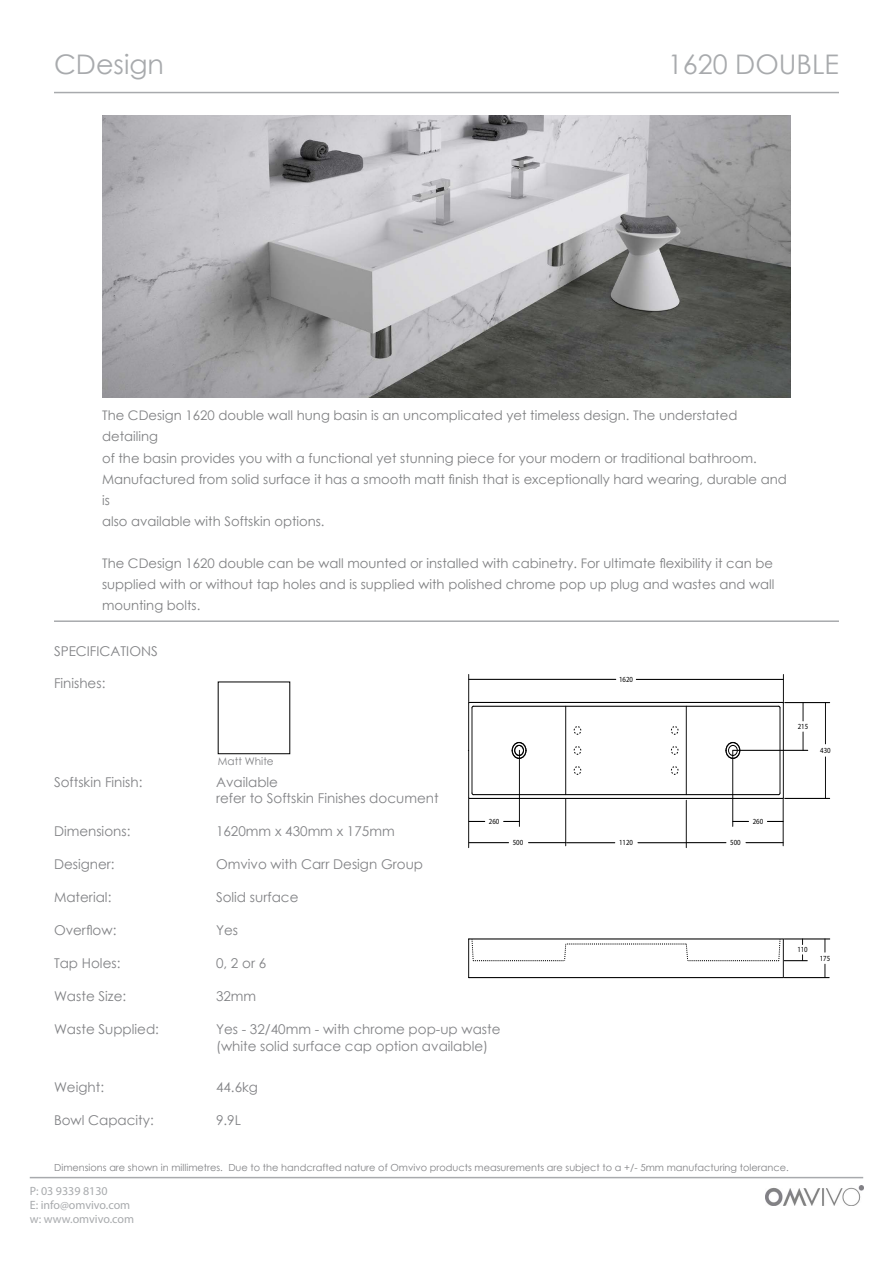
<style>
.page{position:relative;width:893px;height:1263px;background:#fff}
.page>*{position:absolute;margin:0;border:0;box-sizing:border-box;transform-origin:0 0}
.t1{font:27px "Century Gothic";color:#a8aaad}
.t2{font:13.5px/16.5px "Century Gothic";color:#818285}
.t3{font:13.2px/21px "Century Gothic";color:#7f8082}
.t4{font:12px/14.4px "Myriad Pro";color:#a8aaad}
.t5{font:10.5px "Century Gothic";color:#818285}
.t6{font:9.75px "Century Gothic";color:#818285}
.t7{font:300 7.8px "Helvetica Neue LT Com";color:#000;scale:.87 1}
</style>
<div class="page">
<hr style="left:30px;top:1177px;width:833px;height:1px;background:#a8aaad">
<hr style="left:54px;top:92px;width:785px;height:1px;background:#a8aaad">
<img style="left:766px;top:1186px;width:97px;height:20px">
<img style="left:102px;top:115px;width:689px;height:282px">
<hr style="left:54px;top:620px;width:785px;height:2px;background:#a8aaad">
<hr style="left:468px;top:939px;width:1px;height:38px;background:#000">
<hr style="left:783px;top:939px;width:1px;height:38px;background:#000">
<hr style="left:468px;top:703px;width:1px;height:95px;background:#000">
<hr style="left:472px;top:708px;width:1px;height:85px;background:#000">
<hr style="left:565px;top:706px;width:1px;height:89px;background:#000">
<hr style="left:469px;top:798px;width:314px;height:1px;background:#000">
<hr style="left:473px;top:794px;width:306px;height:1px;background:#000">
<hr style="left:473px;top:706px;width:306px;height:1px;background:#000">
<hr style="left:469px;top:702px;width:314px;height:1px;background:#000">
<hr style="left:686px;top:706px;width:1px;height:89px;background:#000">
<hr style="left:780px;top:708px;width:1px;height:85px;background:#000">
<hr style="left:783px;top:703px;width:1px;height:95px;background:#000">
<svg style="left:468px;top:793px;width:6px;height:6px"></svg>
<svg style="left:512px;top:742px;width:14px;height:17px"></svg>
<svg style="left:778px;top:793px;width:6px;height:6px"></svg>
<hr style="left:469px;top:977px;width:314px;height:1px;background:#000">
<svg style="left:726px;top:742px;width:14px;height:17px"></svg>
<div style="left:728px;top:745px;width:9px;height:11px;border:1px solid #000;border-radius:50%"></div>
<div style="left:515px;top:745px;width:9px;height:11px;border:1px solid #000;border-radius:50%"></div>
<svg style="left:468px;top:674px;width:6px;height:34px"></svg>
<svg style="left:778px;top:674px;width:6px;height:34px"></svg>
<hr style="left:636px;top:679px;width:147px;height:1px;background:#000">
<hr style="left:469px;top:679px;width:147px;height:1px;background:#000">
<hr style="left:732px;top:750px;width:1px;height:76px;background:#000">
<svg style="left:767px;top:821px;width:16px;height:1px"></svg>
<svg style="left:733px;top:821px;width:16px;height:1px"></svg>
<hr style="left:519px;top:750px;width:1px;height:76px;background:#000">
<svg style="left:504px;top:821px;width:15px;height:1px"></svg>
<svg style="left:469px;top:821px;width:16px;height:1px"></svg>
<hr style="left:565px;top:799px;width:1px;height:47px;background:#000">
<hr style="left:468px;top:799px;width:1px;height:49px;background:#000">
<hr style="left:528px;top:842px;width:38px;height:1px;background:#000">
<hr style="left:469px;top:842px;width:40px;height:1px;background:#000">
<hr style="left:783px;top:799px;width:1px;height:47px;background:#000">
<hr style="left:746px;top:842px;width:37px;height:1px;background:#000">
<hr style="left:686px;top:842px;width:40px;height:1px;background:#000">
<hr style="left:785px;top:702px;width:45px;height:1px;background:#000">
<hr style="left:733px;top:750px;width:75px;height:1px;background:#000">
<hr style="left:785px;top:798px;width:45px;height:1px;background:#000">
<hr style="left:825px;top:702px;width:1px;height:42px;background:#000">
<hr style="left:825px;top:757px;width:1px;height:41px;background:#000">
<svg style="left:803px;top:732px;width:1px;height:18px"></svg>
<svg style="left:803px;top:703px;width:1px;height:18px"></svg>
<hr style="left:686px;top:800px;width:1px;height:48px;background:#000">
<hr style="left:638px;top:842px;width:48px;height:1px;background:#000">
<hr style="left:566px;top:842px;width:49px;height:1px;background:#000">
<hr style="left:784px;top:939px;width:46px;height:1px;background:#000">
<hr style="left:784px;top:977px;width:45px;height:1px;background:#000">
<svg style="left:825px;top:939px;width:1px;height:13px"></svg>
<svg style="left:825px;top:964px;width:1px;height:13px"></svg>
<svg style="left:468px;top:939px;width:339px;height:22px"></svg>
<div style="left:574px;top:746px;width:7px;height:8px;border:1px dashed #000;border-radius:50%"></div>
<div style="left:671px;top:746px;width:7px;height:8px;border:1px dashed #000;border-radius:50%"></div>
<div style="left:574px;top:766px;width:7px;height:8px;border:1px dashed #000;border-radius:50%"></div>
<div style="left:671px;top:766px;width:7px;height:8px;border:1px dashed #000;border-radius:50%"></div>
<div style="left:574px;top:726px;width:7px;height:8px;border:1px dashed #000;border-radius:50%"></div>
<div style="left:671px;top:726px;width:7px;height:8px;border:1px dashed #000;border-radius:50%"></div>
<h1 class="t1" style="left:54px;top:46px;width:112px">CDesign</h1>
<h1 class="t1" style="left:668px;top:46px;width:172px">1620 DOUBLE</h1>
<p class="t3" style="left:102px;top:405px;width:686px">The CDesign 1620 double wall hung basin is an uncomplicated yet timeless design. The understated detailing<br>of the basin provides you with a functional yet stunning piece for your modern or traditional bathroom.<br>Manufactured from solid surface it has a smooth matt finish that is exceptionally hard wearing, durable and is<br>also available with Softskin options.</p>
<p class="t3" style="left:102px;top:552px;width:674px;text-align:justify">The CDesign 1620 double can be wall mounted or installed with cabinetry. For ultimate flexibility it can be supplied with or without tap holes and is supplied with polished chrome pop up plug and wastes and wall mounting bolts.</p>
<p class="t2" style="left:54px;top:643px;width:105px">SPECIFICATIONS</p>
<p class="t2" style="left:54px;top:674px;width:53px">Finishes:</p>
<p class="t5" style="left:218px;top:754px;width:57px">Matt White</p>
<p class="t7" style="left:619px;top:674px;width:18px">1620</p>
<p class="t2" style="left:54px;top:773px;width:90px">Softskin Finish:</p>
<p class="t2" style="left:216px;top:773px;width:224px">Available<br>refer to Softskin Finishes document</p>
<p class="t2" style="left:54px;top:823px;width:78px">Dimensions:</p>
<p class="t2" style="left:216px;top:823px;width:180px">1620mm x 430mm x 175mm</p>
<p class="t2" style="left:54px;top:856px;width:62px">Designer:</p>
<p class="t2" style="left:216px;top:856px;width:209px">Omvivo with Carr Design Group</p>
<p class="t2" style="left:54px;top:889px;width:59px">Material:</p>
<p class="t2" style="left:216px;top:889px;width:84px">Solid surface</p>
<p class="t2" style="left:54px;top:922px;width:64px">Overflow:</p>
<p class="t2" style="left:216px;top:922px;width:24px">Yes</p>
<p class="t2" style="left:54px;top:955px;width:68px">Tap Holes:</p>
<p class="t2" style="left:216px;top:955px;width:52px">0, 2 or 6</p>
<p class="t2" style="left:54px;top:988px;width:74px">Waste Size:</p>
<p class="t2" style="left:216px;top:988px;width:42px">32mm</p>
<p class="t2" style="left:54px;top:1021px;width:107px">Waste Supplied:</p>
<p class="t2" style="left:216px;top:1021px;width:286px">Yes - 32/40mm - with chrome pop-up waste (white solid surface cap option available)</p>
<p class="t2" style="left:54px;top:1078px;width:52px">Weight:</p>
<p class="t2" style="left:216px;top:1078px;width:44px">44.6kg</p>
<p class="t2" style="left:54px;top:1111px;width:101px">Bowl Capacity:</p>
<p class="t2" style="left:216px;top:1111px;width:26px">9.9L</p>
<p class="t7" style="left:489px;top:816px;width:14px">260</p>
<p class="t7" style="left:753px;top:816px;width:14px">260</p>
<p class="t7" style="left:513px;top:838px;width:14px">500</p>
<p class="t7" style="left:619px;top:838px;width:18px">1120</p>
<p class="t7" style="left:730px;top:838px;width:14px">500</p>
<p class="t7" style="left:798px;top:721px;width:14px">215</p>
<p class="t7" style="left:820px;top:745px;width:14px">430</p>
<p class="t7" style="left:797px;top:945px;width:14px">110</p>
<p class="t7" style="left:820px;top:953px;width:14px">175</p>
<p class="t6" style="left:54px;top:1160px;width:736px">Dimensions are shown in millimetres. Due to the handcrafted nature of Omvivo products measurements are subject to a +/- 5mm manufacturing tolerance.</p>
<p class="t4" style="left:30px;top:1183px;width:106px">P: 03 9339 8130<br>E: info@omvivo.com w: www.omvivo.com</p>
</div>
